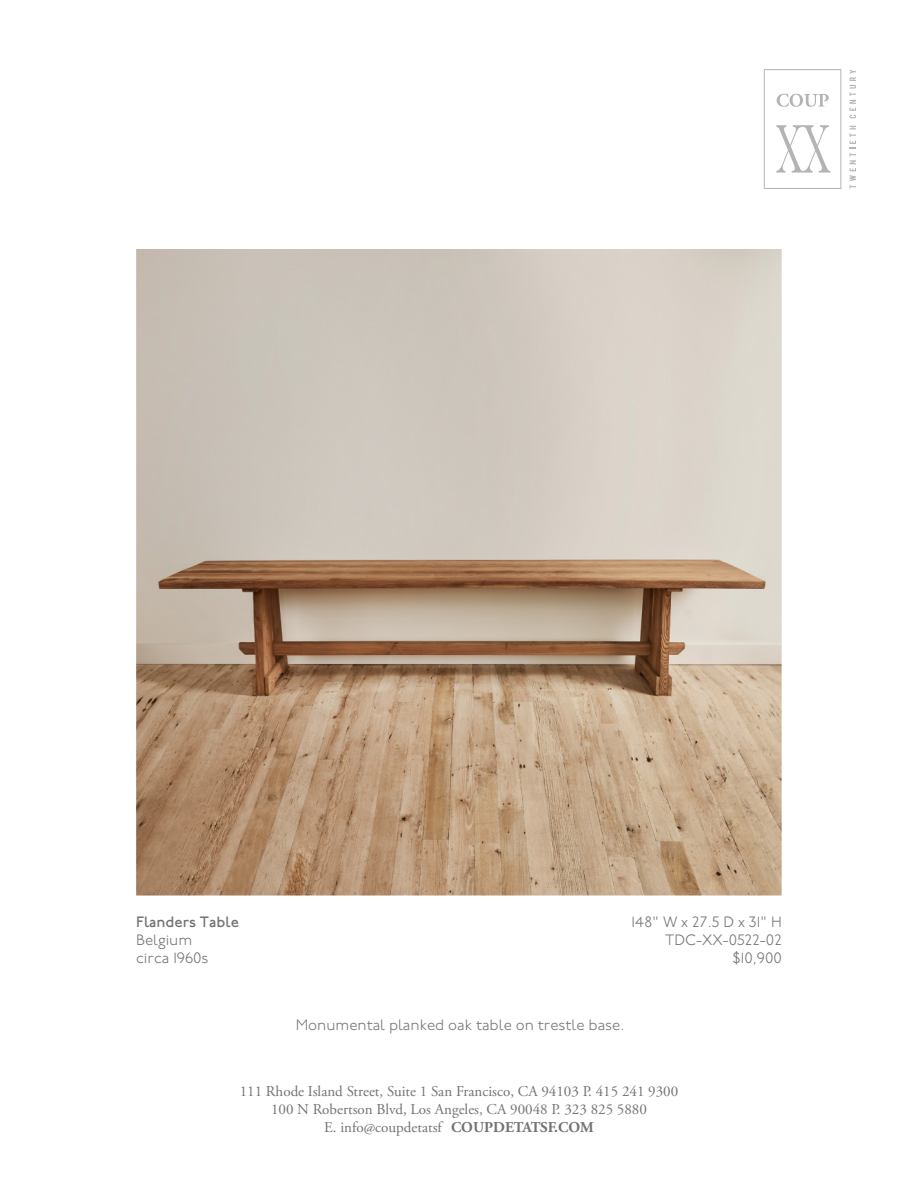
<style>
.page{position:relative;width:918px;height:1188px;background:#fff}
.page>*{position:absolute;margin:0;border:0;box-sizing:border-box;transform-origin:0 0}
.t1{font:15px/18px "Adobe Garamond Pro";color:#727373;text-align:center}
.t2{font:300 15px/18px "P22 Underground";color:#727373}
.t3{font:500 15px "P22 Underground";color:#727373}
.s1{font-weight:700}
</style>
<div class="page">
<svg style="left:850px;top:126px;width:6px;height:62px"></svg>
<svg style="left:850px;top:70px;width:6px;height:48px"></svg>
<svg style="left:764px;top:69px;width:77px;height:120px"></svg>
<img style="left:136px;top:250px;width:646px;height:646px">
<p class="t3" style="left:136px;top:914px;width:104px">Flanders Table</p>
<p class="t2" style="left:136px;top:932px;width:74px">Belgium circa 1960s</p>
<p class="t2" style="left:631px;top:914px;width:152px;text-align:right">148" W x 27.5 D x 31" H<br>TDC-XX-0522-02 $10,900</p>
<p class="t2" style="left:296px;top:1017px;width:330px">Monumental planked oak table on trestle base.</p>
<p class="t1" style="left:240px;top:1083px;width:440px">111 Rhode Island Street, Suite 1 San Francisco, CA 94103 P. 415 241 9300<br>100 N Robertson Blvd, Los Angeles, CA 90048 P. 323 825 5880<br>E. info@coupdetatsf <span class="s1">COUPDETATSF.COM</span></p>
</div>
